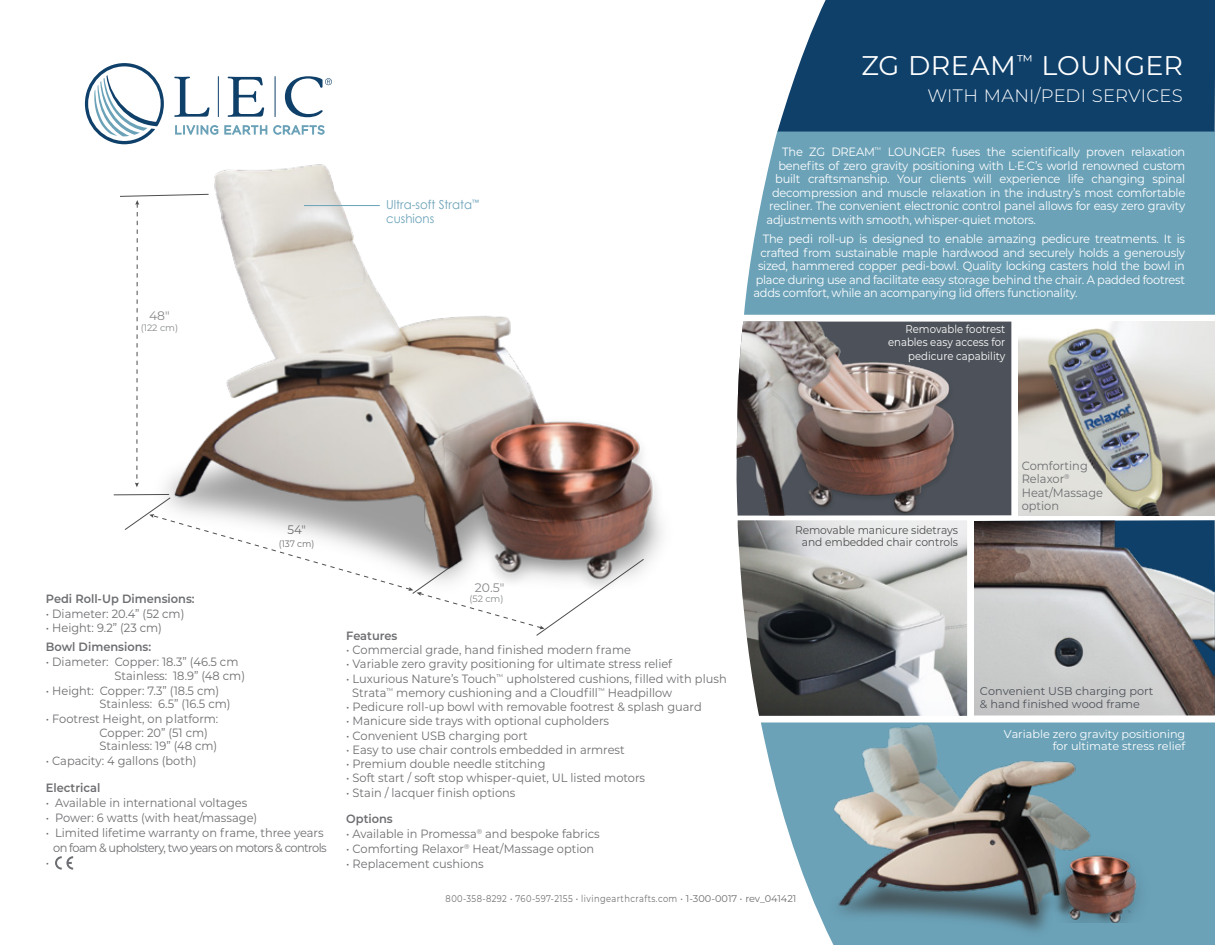
<style>
.page{position:relative;width:1215px;height:945px;background:#fff}
.page>*{position:absolute;margin:0;border:0;box-sizing:border-box;transform-origin:0 0}
.t1{font:27px "Montserrat";letter-spacing:.02em;color:#fff}
.t2{font:300 18px "Montserrat";letter-spacing:.015em;color:#fff}
.t3{font:12.3px/14px "Century Gothic";color:#6ba2b8;scale:.95 1}
.t4{font:12.3px "Montserrat";color:#86888b}
.t5{font:12.3px "Montserrat";color:#6d6e71;scale:.95 1}
.t6{font:12px/13.5px "Montserrat";color:#6d6e71;scale:.95 1}
.t7{font:12px "Montserrat";letter-spacing:-.025em;color:#fff;scale:.95 1}
.t8{font:600 12px "Montserrat";color:#6d6e71;scale:.95 1}
.t9{font:12px "Montserrat";letter-spacing:-.05em;color:#6d6e71;scale:.95 1}
.t10{font:11.25px/13.5px "Montserrat";color:#fff;text-align:right;scale:.9 1}
.t11{font:11.25px/12.8px "Montserrat";color:#fff;text-align:right}
.t12{font:11.25px/12px "Montserrat";letter-spacing:-.01em;color:#4e4f4f;text-align:right;scale:.95 1}
.t13{font:11.25px/12.8px "Montserrat";color:#4d525a}
.t14{font:9.75px "Montserrat";letter-spacing:.05em;color:#6f7073;scale:.85 1}
.t15{font:9.3px "Montserrat";color:#86888b}
.t16{font:9.3px "Montserrat";color:#6d6e71;scale:.95 1}
.s1{color:#6d6e71}
</style>
<div class="page">
<div style="left:744px;top:132px;width:471px;height:183px;background:#6ba2b8"></div>
<div style="left:777px;top:0;width:438px;height:132px;background:#0f406a"></div>
<svg style="left:174px;top:77px;width:36px;height:40px"></svg>
<svg style="left:228px;top:77px;width:36px;height:40px"></svg>
<svg style="left:175px;top:125px;width:43px;height:10px"></svg>
<svg style="left:225px;top:125px;width:42px;height:9px"></svg>
<svg style="left:273px;top:125px;width:51px;height:10px"></svg>
<hr style="left:218px;top:76px;width:1px;height:41px;background:#0f406a">
<hr style="left:275px;top:76px;width:1px;height:41px;background:#0f406a">
<svg style="left:285px;top:76px;width:47px;height:41px"></svg>
<svg style="left:85px;top:63px;width:79px;height:81px"></svg>
<div style="left:961px;top:322px;width:50px;height:194px;background:#4d525a"></div>
<img style="left:736px;top:322px;width:225px;height:194px">
<svg style="left:761px;top:723px;width:454px;height:222px;fill:#6ba2b8"></svg>
<img style="left:781px;top:832px;width:225px;height:113px">
<svg style="left:55px;top:856px;width:18px;height:14px"></svg>
<img style="left:436px;top:592px;width:163px;height:30px">
<img style="left:121px;top:164px;width:542px;height:428px">
<hr style="left:114px;top:494px;width:55px;height:1px;background:#4e4e4e">
<svg style="left:120px;top:194px;width:89px;height:293px"></svg>
<hr style="left:304px;top:205px;width:76px;height:1px;background:#6ba2b8">
<div style="left:1006px;top:826px;width:171px;height:119px;background:#6ba2b8"></div>
<img style="left:829px;top:722px;width:322px;height:200px">
<img style="left:738px;top:520px;width:229px;height:196px">
<img style="left:1018px;top:321px;width:197px;height:195px">
<img style="left:974px;top:520px;width:241px;height:196px">
<p class="t4" style="left:149px;top:307px;width:22px">48"</p>
<p class="t15" style="left:141px;top:321px;width:39px">(122 cm)</p>
<p class="t3" style="left:386px;top:198px;width:99px">Ultra-soft Strata<sup>™ </sup>cushions</p>
<h1 class="t1" style="left:862px;top:47px;width:323px">ZG DREAM<sup>™</sup> LOUNGER</h1>
<h2 class="t2" style="left:927px;top:83px;width:257px">WITH MANI/PEDI SERVICES</h2>
<p class="t7" style="left:782px;top:144px;width:426px">The ZG DREAM<sup>™</sup> LOUNGER fuses the scientifically proven relaxation</p>
<p class="t7" style="left:778px;top:157px;width:430px">benefits of zero gravity positioning with L·E·C’s world renowned custom</p>
<p class="t7" style="left:775px;top:171px;width:433px">built craftsmanship. Your clients will experience life changing spinal</p>
<p class="t7" style="left:772px;top:184px;width:436px">decompression and muscle relaxation in the industry’s most comfortable</p>
<p class="t7" style="left:769px;top:198px;width:439px">recliner. The convenient electronic control panel allows for easy zero gravity</p>
<p class="t7" style="left:767px;top:211px;width:285px">adjustments with smooth, whisper-quiet motors.</p>
<p class="t7" style="left:763px;top:231px;width:446px">The pedi roll-up is designed to enable amazing pedicure treatments. It is</p>
<p class="t7" style="left:760px;top:244px;width:449px">crafted from sustainable maple hardwood and securely holds a generously</p>
<p class="t7" style="left:758px;top:258px;width:451px">sized, hammered copper pedi-bowl. Quality locking casters hold the bowl in</p>
<p class="t7" style="left:756px;top:271px;width:453px">place during use and facilitate easy storage behind the chair. A padded footrest</p>
<p class="t7" style="left:754px;top:285px;width:343px">adds comfort, while an acompanying lid offers functionality.</p>
<p class="t10" style="left:888px;top:322px;width:132px">Removable footrest enables easy access for pedicure capability</p>
<p class="t5" style="left:287px;top:522px;width:21px">54"</p>
<p class="t16" style="left:279px;top:537px;width:39px">(137 cm)</p>
<p class="t8" style="left:46px;top:590px;width:158px">Pedi Roll-Up Dimensions:</p>
<p class="t6" style="left:46px;top:607px;width:147px">• Diameter: 20.4” (52 cm)</p>
<p class="t6" style="left:46px;top:620px;width:124px">• Height: 9.2” (23 cm)</p>
<p class="t8" style="left:46px;top:638px;width:112px">Bowl Dimensions:</p>
<p class="t6" style="left:115px;top:655px;width:139px;text-indent:-69px">• Diameter: Copper: 18.3” (46.5 cm<br>Stainless: 18.9” (48 cm)</p>
<p class="t6" style="left:100px;top:683px;width:139px;text-indent:-54px">• Height: Copper: 7.3” (18.5 cm)<br>Stainless: 6.5” (16.5 cm)</p>
<p class="t6" style="left:100px;top:712px;width:126px;text-indent:-54px">• Footrest Height, on platform:<br>Copper: 20” (51 cm)<br>Stainless: 19” (48 cm)</p>
<p class="t6" style="left:46px;top:754px;width:160px">• Capacity: 4 gallons (both)</p>
<p class="t8" style="left:46px;top:780px;width:59px">Electrical</p>
<p class="t6" style="left:46px;top:796px;width:214px">• Available in international voltages</p>
<p class="t6" style="left:46px;top:811px;width:224px">• Power: 6 watts (with heat/massage)</p>
<p class="t6" style="left:46px;top:826px;width:294px">• Limited lifetime warranty on frame, three years</p>
<p class="t9" style="left:53px;top:840px;width:290px">on foam &amp; upholstery, two years on motors &amp; controls</p>
<p class="t6" style="left:46px;top:856px;width:5px">•</p>
<p class="t4" style="left:475px;top:579px;width:31px">20.5"</p>
<p class="t15" style="left:469px;top:592px;width:36px">(52 cm)</p>
<p class="t8" style="left:346px;top:627px;width:55px">Features</p>
<p class="t6" style="left:346px;top:643px;width:301px">• Commercial grade, hand finished modern frame</p>
<p class="t6" style="left:346px;top:657px;width:345px">• Variable zero gravity positioning for ultimate stress relief</p>
<p class="t6" style="left:352px;top:671px;width:396px;line-height:14.2px;text-indent:-6px">• Luxurious Nature’s Touch<sup>™</sup> upholstered cushions, filled with plush<br>Strata<sup>™</sup> memory cushioning and a Cloudfill<sup>™</sup> Headpillow</p>
<p class="t6" style="left:346px;top:700px;width:376px">• Pedicure roll-up bowl with removable footrest &amp; splash guard</p>
<p class="t6" style="left:346px;top:714px;width:278px">• Manicure side trays with optional cupholders</p>
<p class="t6" style="left:346px;top:728px;width:192px">• Convenient USB charging port</p>
<p class="t6" style="left:346px;top:742px;width:295px">• Easy to use chair controls embedded in armrest</p>
<p class="t6" style="left:346px;top:757px;width:211px">• Premium double needle stitching</p>
<p class="t6" style="left:346px;top:771px;width:316px">• Soft start / soft stop whisper-quiet, UL listed motors</p>
<p class="t6" style="left:346px;top:785px;width:180px">• Stain / lacquer finish options</p>
<p class="t8" style="left:346px;top:811px;width:51px">Options</p>
<p class="t6" style="left:346px;top:827px;width:268px">• Available in Promessa<sup>®</sup> and bespoke fabrics</p>
<p class="t6" style="left:346px;top:842px;width:263px">• Comforting Relaxor<sup>®</sup> Heat/Massage option</p>
<p class="t6" style="left:346px;top:857px;width:146px">• Replacement cushions</p>
<p class="t12" style="left:795px;top:524px;width:173px">Removable manicure sidetrays and embedded chair controls</p>
<p class="t14" style="left:446px;top:891px;width:414px">800-358-8292 • 760-597-2155 • livingearthcrafts.com • <span class="s1">1-300-0017</span> • <span class="s1">rev_041421</span></p>
<p class="t6" style="left:1022px;top:458px;width:87px">Comforting<br>Relaxor<sup>®<br></sup>Heat/Massage option</p>
<p class="t13" style="left:980px;top:685px;width:175px">Convenient USB charging port &amp; hand finished wood frame</p>
<p class="t11" style="left:1004px;top:727px;width:183px">Variable zero gravity positioning for ultimate stress relief</p>
</div>
